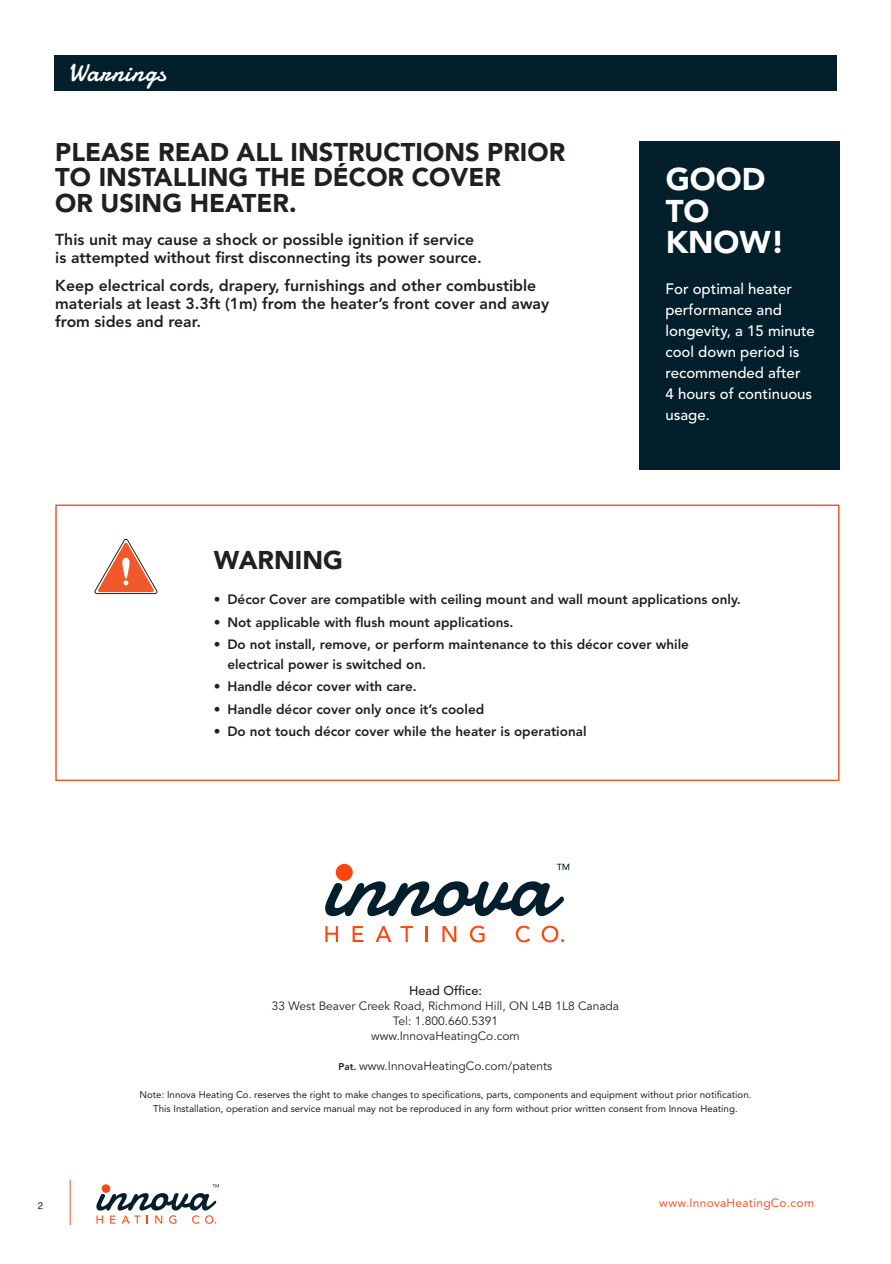
<style>
.page{position:relative;width:891px;height:1264px;background:#fff}
.page>*{position:absolute;margin:0;border:0;box-sizing:border-box;transform-origin:0 0}
.t1{font:900 31.2px "Avenir LT Std";color:#fff}
.t2{font:27px "Damion";letter-spacing:.02em;color:#fff}
.t3{font:900 25.5px/25.5px "Avenir LT Std";color:#231f20}
.t4{font:800 15.75px "Avenir LT Std";color:#231f20}
.t5{font:500 15px/21px "Avenir LT Std";color:#fff}
.t6{font:800 13.5px/19.5px "Avenir LT Std";color:#231f20}
.t7{font:500 12.75px "Avenir LT Std";color:#231f20}
.t8{font:12px "Avenir LT Std";color:#231f20}
.t9{font:12px "Avenir LT Std";letter-spacing:.02em;color:#f1582a}
.t10{font:9.75px "Avenir LT Std";color:#231f20}
.t11{font:9.75px "Helvetica Neue LT Std";color:#231f20}
.s1{font-weight:800;font-size:9.75px}
</style>
<div class="page">
<hr style="left:70px;top:1179px;width:1px;height:46px;background:#f1592a">
<div style="left:102px;top:1184px;width:8px;height:9px;background:#ff460f;border-radius:50%"></div>
<svg style="left:96px;top:1193px;width:120px;height:30px"></svg>
<svg style="left:213px;top:1184px;width:6px;height:3px"></svg>
<div style="left:54px;top:56px;width:783px;height:35px;background:#031f2c"></div>
<div style="left:639px;top:141px;width:201px;height:329px;background:#031f2c"></div>
<div style="left:55px;top:504px;width:785px;height:277px;border:2px solid #f1582a"></div>
<svg style="left:94px;top:538px;width:63px;height:56px"></svg>
<svg style="left:325px;top:881px;width:239px;height:35px"></svg>
<div style="left:336px;top:864px;width:17px;height:17px;background:#ff460f;border-radius:50%"></div>
<svg style="left:325px;top:926px;width:13px;height:16px"></svg>
<svg style="left:353px;top:926px;width:10px;height:16px"></svg>
<svg style="left:376px;top:926px;width:15px;height:16px"></svg>
<svg style="left:400px;top:926px;width:13px;height:16px"></svg>
<svg style="left:426px;top:926px;width:2px;height:16px"></svg>
<svg style="left:442px;top:926px;width:14px;height:16px"></svg>
<svg style="left:470px;top:925px;width:15px;height:17px"></svg>
<svg style="left:516px;top:925px;width:14px;height:17px"></svg>
<svg style="left:542px;top:925px;width:22px;height:17px"></svg>
<svg style="left:557px;top:863px;width:12px;height:7px"></svg>
<p class="t2" style="left:68px;top:54px;width:99px">Warnings</p>
<p class="t3" style="left:55px;top:139px;width:511px">PLEASE READ ALL INSTRUCTIONS PRIOR<br>TO INSTALLING THE DÉCOR COVER</p>
<p class="t3" style="left:55px;top:190px;width:243px">OR USING HEATER.</p>
<p class="t4" style="left:55px;top:230px;width:420px">This unit may cause a shock or possible ignition if service</p>
<p class="t4" style="left:55px;top:248px;width:428px">is attempted without first disconnecting its power source.</p>
<p class="t4" style="left:55px;top:276px;width:483px">Keep electrical cords, drapery, furnishings and other combustible</p>
<p class="t4" style="left:55px;top:294px;width:495px">materials at least 3.3ft (1m) from the heater’s front cover and away</p>
<p class="t4" style="left:55px;top:312px;width:147px">from sides and rear.</p>
<p class="t1" style="left:666px;top:161px;width:101px">GOOD</p>
<p class="t1" style="left:666px;top:192px;width:45px">TO</p>
<p class="t1" style="left:666px;top:223px;width:120px">KNOW!</p>
<p class="t5" style="left:665px;top:278px;width:151px">For optimal heater performance and longevity, a 15 minute cool down period is recommended after<br>4 hours of continuous usage.</p>
<p class="t3" style="left:214px;top:547px;width:131px">WARNING</p>
<p class="t6" style="left:214px;top:589px;width:529px">• Décor Cover are compatible with ceiling mount and wall mount applications only.</p>
<p class="t6" style="left:214px;top:612px;width:301px">• Not applicable with flush mount applications.</p>
<p class="t6" style="left:227px;top:634px;width:463px;text-indent:-14px">• Do not install, remove, or perform maintenance to this décor cover while electrical power is switched on.</p>
<p class="t6" style="left:214px;top:676px;width:205px">• Handle décor cover with care.</p>
<p class="t6" style="left:214px;top:699px;width:272px">• Handle décor cover only once it’s cooled</p>
<p class="t6" style="left:214px;top:721px;width:374px">• Do not touch décor cover while the heater is operational</p>
<p class="t7" style="left:409px;top:983px;width:74px">Head Office:</p>
<p class="t8" style="left:272px;top:999px;width:349px">33 West Beaver Creek Road, Richmond Hill, ON L4B 1L8 Canada</p>
<p class="t8" style="left:393px;top:1014px;width:107px">Tel: 1.800.660.5391</p>
<p class="t8" style="left:371px;top:1029px;width:150px">www.InnovaHeatingCo.com</p>
<p class="t8" style="left:339px;top:1059px;width:215px"><span class="s1">Pat.</span> www.InnovaHeatingCo.com/patents</p>
<p class="t10" style="left:139px;top:1089px;width:614px">Note: Innova Heating Co. reserves the right to make changes to specifications, parts, components and equipment without prior notification.</p>
<p class="t10" style="left:153px;top:1102px;width:586px">This Installation, operation and service manual may not be reproduced in any form without prior written consent from Innova Heating.</p>
<p class="t11" style="left:38px;top:1199px;width:7px">2</p>
<p class="t9" style="left:659px;top:1195px;width:156px">www.InnovaHeatingCo.com</p>
</div>
